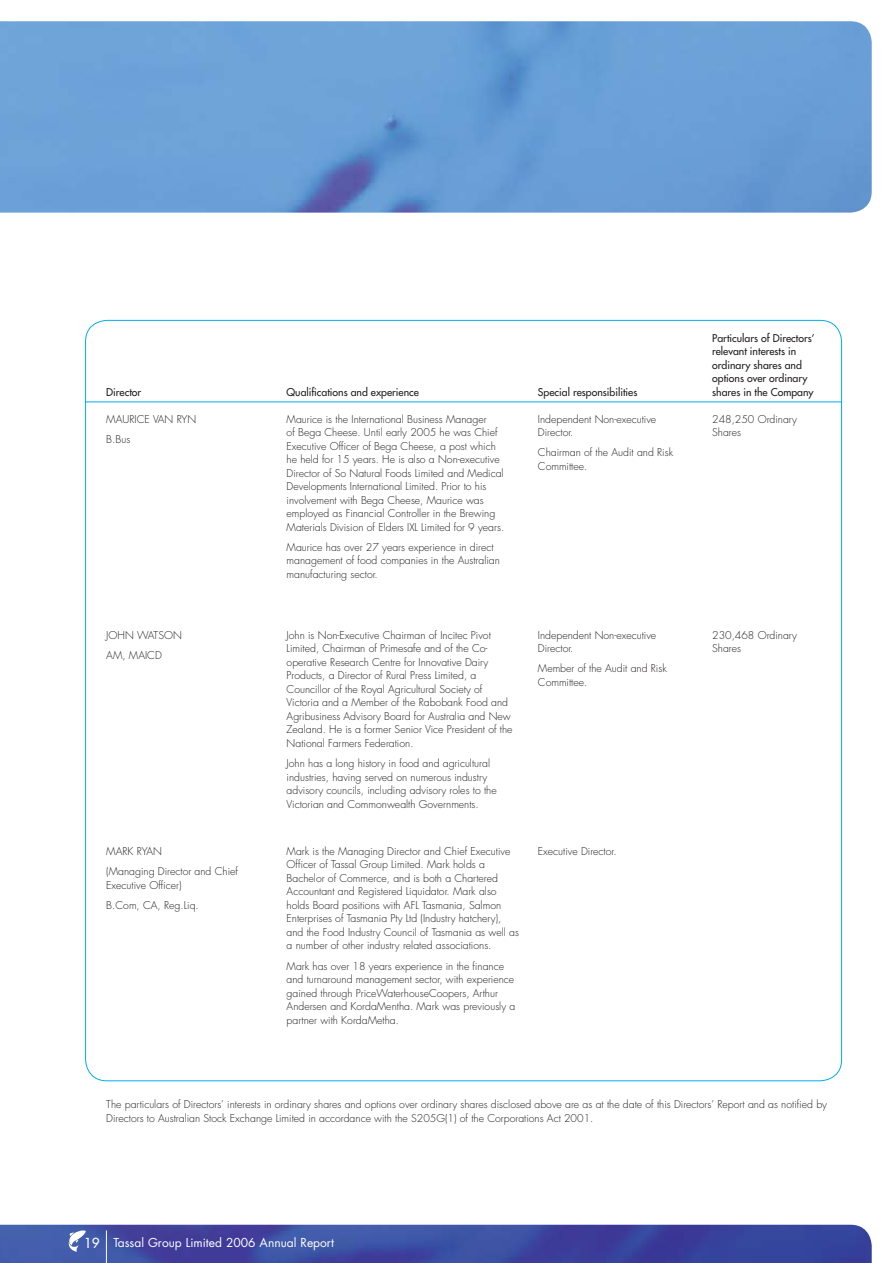
<style>
.page{position:relative;width:893px;height:1263px;background:#fff}
.page>*{position:absolute;margin:0;border:0;box-sizing:border-box;transform-origin:0 0}
.t1{font:13.5px "Futura";color:#fff}
.t2{font:12px "Futura";color:#fff}
.t3{font:300 10.5px/13.5px "Futura";color:#231f20}
.t4{font:10.5px/13.5px "Futura";color:#231f20}
</style>
<div class="page">
<img style="left:0;top:1225px;width:872px;height:38px">
<img style="left:0;top:21px;width:872px;height:192px">
<svg style="left:68px;top:1230px;width:18px;height:22px"></svg>
<hr style="left:106px;top:1230px;width:1px;height:33px;background:#fff">
<hr style="left:85px;top:402px;width:757px;height:1px;background:#00adef">
<p class="t4" style="left:106px;top:385px;width:36px">Director</p>
<p class="t4" style="left:287px;top:385px;width:134px">Qualifications and experience</p>
<p class="t4" style="left:538px;top:385px;width:101px">Special responsibilities</p>
<p class="t3" style="left:106px;top:409px;width:91px;line-height:20.2px">MAURICE VAN RYN<br>B.Bus</p>
<p class="t3" style="left:287px;top:412px;width:219px">Maurice is the International Business Manager<br>of Bega Cheese. Until early 2005 he was Chief Executive Officer of Bega Cheese, a post which he held for 15 years. He is also a Non-executive Director of So Natural Foods Limited and Medical Developments International Limited. Prior to his involvement with Bega Cheese, Maurice was employed as Financial Controller in the Brewing Materials Division of Elders IXL Limited for 9 years.</p>
<p class="t3" style="left:287px;top:540px;width:215px">Maurice has over 27 years experience in direct management of food companies in the Australian manufacturing sector.</p>
<p class="t3" style="left:538px;top:412px;width:120px">Independent Non-executive<br>Director.</p>
<p class="t3" style="left:538px;top:446px;width:137px">Chairman of the Audit and Risk<br>Committee.</p>
<p class="t3" style="left:106px;top:625px;width:77px;line-height:20.2px">JOHN WATSON<br>AM, MAICD</p>
<p class="t3" style="left:287px;top:628px;width:227px">John is Non-Executive Chairman of Incitec Pivot Limited, Chairman of Primesafe and of the Co&shy;operative Research Centre for Innovative Dairy Products, a Director of Rural Press Limited, a Councillor of the Royal Agricultural Society of Victoria and a Member of the Rabobank Food and Agribusiness Advisory Board for Australia and New Zealand. He is a former Senior Vice President of the National Farmers Federation.</p>
<p class="t3" style="left:287px;top:756px;width:212px">John has a long history in food and agricultural industries, having served on numerous industry advisory councils, including advisory roles to the Victorian and Commonwealth Governments.</p>
<p class="t3" style="left:106px;top:841px;width:133px;line-height:20.2px">MARK RYAN<br>(Managing Director and Chief</p>
<p class="t3" style="left:106px;top:875px;width:94px;line-height:20.2px">Executive Officer)<br>B.Com, CA, Reg.Liq.</p>
<p class="t3" style="left:287px;top:844px;width:234px">Mark is the Managing Director and Chief Executive Officer of Tassal Group Limited. Mark holds a Bachelor of Commerce, and is both a Chartered Accountant and Registered Liquidator. Mark also holds Board positions with AFL Tasmania, Salmon Enterprises of Tasmania Pty Ltd (Industry hatchery), and the Food Industry Council of Tasmania as well as a number of other industry related associations.</p>
<p class="t3" style="left:287px;top:959px;width:230px">Mark has over 18 years experience in the finance and turnaround management sector, with experience gained through PriceWaterhouseCoopers, Arthur Andersen and KordaMentha. Mark was previously a partner with KordaMetha.</p>
<p class="t3" style="left:538px;top:628px;width:120px">Independent Non-executive<br>Director.</p>
<p class="t3" style="left:538px;top:662px;width:130px">Member of the Audit and Risk<br>Committee.</p>
<p class="t3" style="left:538px;top:844px;width:80px">Executive Director.</p>
<p class="t4" style="left:712px;top:331px;width:104px">Particulars of Directors’ relevant interests in ordinary shares and options over ordinary shares in the Company</p>
<p class="t3" style="left:712px;top:412px;width:86px">248,250 Ordinary<br>Shares</p>
<p class="t3" style="left:712px;top:628px;width:86px">230,468 Ordinary<br>Shares</p>
<p class="t3" style="left:106px;top:1097px;width:722px">The particulars of Directors’ interests in ordinary shares and options over ordinary shares disclosed above are as at the date of this Directors’ Report and as notified by<br>Directors to Australian Stock Exchange Limited in accordance with the S205G(1) of the Corporations Act 2001.</p>
<p class="t1" style="left:84px;top:1235px;width:8px">19</p>
<p class="t2" style="left:113px;top:1235px;width:222px">Tassal Group Limited 2006 Annual Report</p>
</div>
